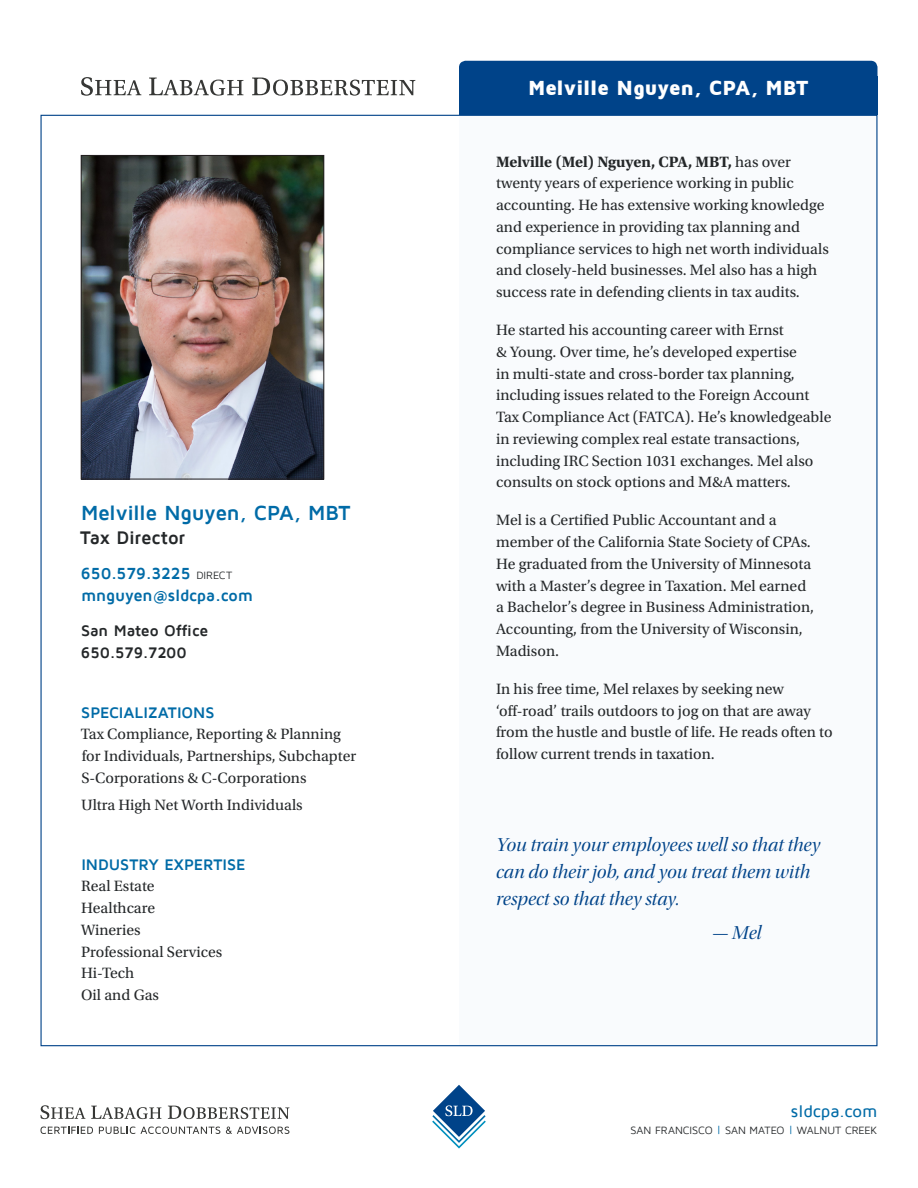
<style>
.page{position:relative;width:918px;height:1188px;background:#fff}
.page>*{position:absolute;margin:0;border:0;box-sizing:border-box;transform-origin:0 0}
.t1{font:900 21px "Maven Pro";letter-spacing:-.015em;color:#fff}
.contact_block_-_name{font:700 21px "Maven Pro";letter-spacing:-.015em;color:#006ba7}
.quote{font:19.5px/27px "Utopia Std Disp It";color:#004389}
.contact_block_-_titl{font:700 18.75px "Maven Pro";letter-spacing:-.01em;color:#242729}
.t2{font:500 16.95px "Maven Pro";color:#006ba7}
.contact_block_-_ph{font:700 16.5px/21.8px "Maven Pro";letter-spacing:-.015em;color:#006ba7}
.bio-body{font:15.75px/21.8px "Utopia Std";color:#242729}
.contact_block_-_labe{font:700 15.75px "Maven Pro";letter-spacing:-.005em;color:#006ba7}
.contact_block_-_main{font:700 15.75px/21.8px "Maven Pro";letter-spacing:-.01em;color:#242729}
.t3{font:10.8px "Maven Pro";letter-spacing:-.005em;color:#242729}
.s1{font-weight:400;font-size:10.8px;color:#242729}
.s2{font-weight:700}
.s3{color:#006ba7}
</style>
<div class="page">
<div style="left:459px;top:115px;width:419px;height:931px;background:#f9fbfd"></div>
<div style="left:459px;top:61px;width:419px;height:27px;background:#004389;border-radius:7px"></div>
<div style="left:459px;top:76px;width:419px;height:39px;background:#004389"></div>
<img style="left:83px;top:157px;width:239px;height:320px">
<div style="left:81px;top:155px;width:243px;height:324px;border:1px solid #231f20"></div>
<svg style="left:432px;top:1085px;width:54px;height:64px"></svg>
<svg style="left:40px;top:1105px;width:45px;height:14px"></svg>
<svg style="left:91px;top:1106px;width:70px;height:13px"></svg>
<svg style="left:168px;top:1106px;width:121px;height:13px"></svg>
<svg style="left:41px;top:1127px;width:52px;height:7px"></svg>
<svg style="left:99px;top:1127px;width:121px;height:7px"></svg>
<svg style="left:226px;top:1127px;width:63px;height:7px"></svg>
<svg style="left:81px;top:77px;width:60px;height:19px"></svg>
<svg style="left:149px;top:78px;width:94px;height:18px"></svg>
<svg style="left:252px;top:78px;width:163px;height:18px"></svg>
<p class="contact_block_-_name" style="left:81px;top:502px;width:271px">Melville Nguyen, CPA, MBT</p>
<p class="contact_block_-_titl" style="left:80px;top:528px;width:107px">Tax Director</p>
<p class="contact_block_-_ph" style="left:81px;top:563px;width:174px">650.579.3225 <span class="s1">DIRECT </span>mnguyen@sldcpa.com</p>
<p class="contact_block_-_main" style="left:81px;top:620px;width:129px">San Mateo Office<br>650.579.7200</p>
<p class="contact_block_-_labe" style="left:81px;top:704px;width:135px">SPECIALIZATIONS</p>
<p class="bio-body" style="left:81px;top:724px;width:277px">Tax Compliance, Reporting &amp; Planning for Individuals, Partnerships, Subchapter<br>S-Corporations &amp; C-Corporations</p>
<p class="bio-body" style="left:81px;top:794px;width:223px">Ultra High Net Worth Individuals</p>
<p class="contact_block_-_labe" style="left:81px;top:856px;width:165px">INDUSTRY EXPERTISE</p>
<p class="bio-body" style="left:81px;top:876px;width:75px">Real Estate</p>
<p class="bio-body" style="left:81px;top:897px;width:75px">Healthcare</p>
<p class="bio-body" style="left:81px;top:919px;width:61px">Wineries</p>
<p class="bio-body" style="left:81px;top:941px;width:143px">Professional Services</p>
<p class="bio-body" style="left:81px;top:963px;width:55px">Hi-Tech</p>
<p class="bio-body" style="left:81px;top:984px;width:79px">Oil and Gas</p>
<p class="t1" style="left:528px;top:77px;width:282px">Melville Nguyen, CPA, MBT</p>
<p class="bio-body" style="left:496px;top:151px;width:334px"><span class="s2">Melville (Mel) Nguyen, CPA, MBT,</span> has over twenty years of experience working in public accounting. He has extensive working knowledge and experience in providing tax planning and compliance services to high net worth individuals and closely-held businesses. Mel also has a high success rate in defending clients in tax audits.</p>
<p class="bio-body" style="left:496px;top:319px;width:337px">He started his accounting career with Ernst<br>&amp; Young. Over time, he’s developed expertise<br>in multi-state and cross-border tax planning, including issues related to the Foreign Account Tax Compliance Act (FATCA). He’s knowledgeable in reviewing complex real estate transactions, including IRC Section 1031 exchanges. Mel also consults on stock options and M&amp;A matters.</p>
<p class="bio-body" style="left:496px;top:510px;width:320px">Mel is a Certified Public Accountant and a member of the California State Society of CPAs.<br>He graduated from the University of Minnesota with a Master’s degree in Taxation. Mel earned a Bachelor’s degree in Business Administration, Accounting, from the University of Wisconsin, Madison.</p>
<p class="bio-body" style="left:496px;top:678px;width:338px">In his free time, Mel relaxes by seeking new ‘off-road’ trails outdoors to jog on that are away from the hustle and bustle of life. He reads often to follow current trends in taxation.</p>
<p class="quote" style="left:496px;top:832px;width:325px">You train your employees well so that they can do their job, and you treat them with respect so that they stay.</p>
<p class="quote" style="left:712px;top:920px;width:51px">— Mel</p>
<p class="t2" style="left:791px;top:1102px;width:88px">sldcpa.com</p>
<p class="t3" style="left:631px;top:1125px;width:248px">SAN FRANCISCO <span class="s3">|</span> SAN MATEO <span class="s3">|</span> WALNUT CREEK</p>
</div>
